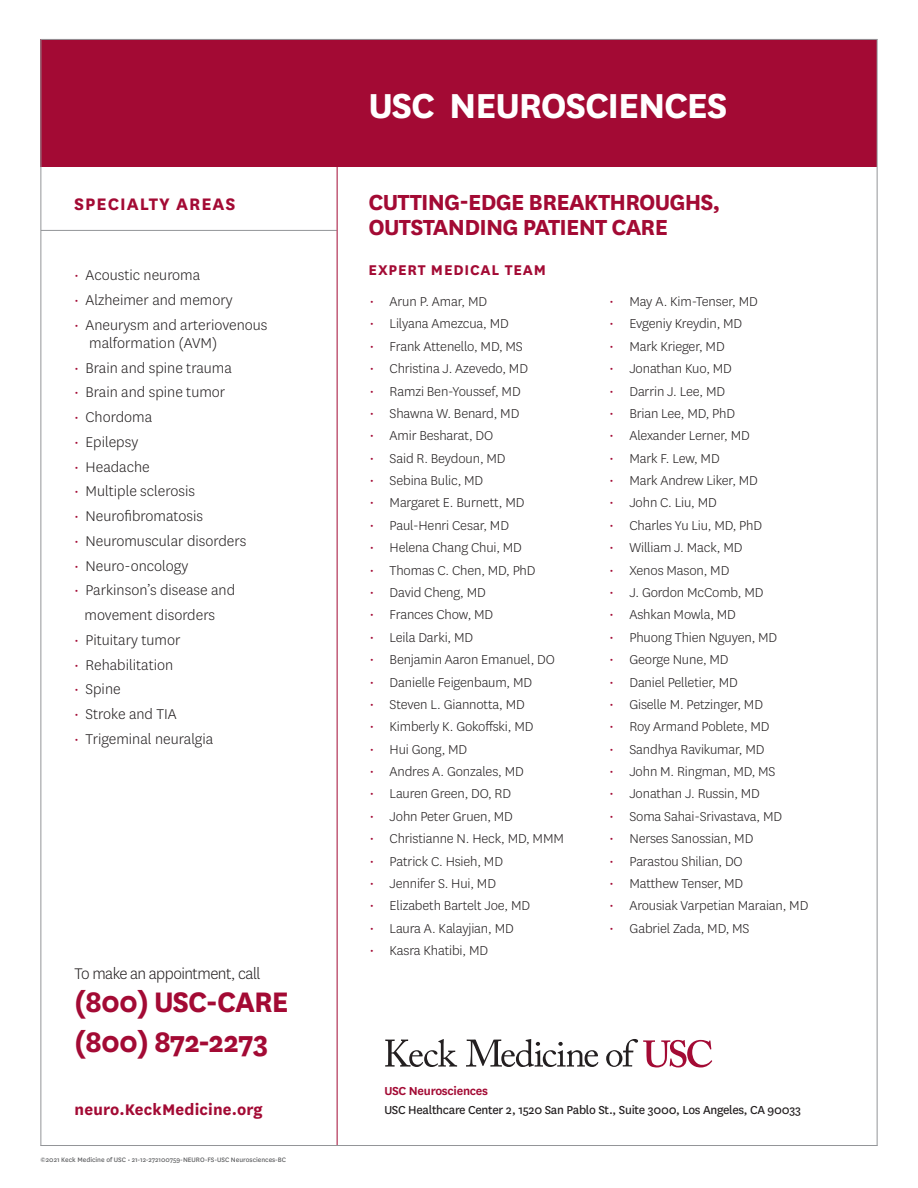
<style>
.page{position:relative;width:918px;height:1188px;background:#fff}
.page>*{position:absolute;margin:0;border:0;box-sizing:border-box;transform-origin:0 0}
.t1{font:700 40.5px "National";letter-spacing:-.03em;color:#fff}
.t2{font:700 33px/39.8px "National";letter-spacing:-.03em;color:#a30a34}
.t3{font:700 25.5px/25.5px "National";letter-spacing:-.03em;color:#a30a34}
.t4{font:700 19.5px "National";letter-spacing:.05em;color:#a30a34}
.t5{font:300 18px "National";letter-spacing:-.03em;color:#231f20}
.t6{font:700 18px "National";letter-spacing:.01em;color:#a30a34}
.t7{font:300 16.5px/18px "National";color:#231f20}
.t8{font:700 16.5px "National";letter-spacing:.05em;color:#a30a34}
.t9{font:300 15px "National";letter-spacing:-.01em;color:#231f20}
.t10{font:13.5px "National";letter-spacing:-.02em;color:#231f20}
.t11{font:600 13.5px "National";letter-spacing:-.02em;color:#a30a34}
.t12{font:7.5px "National";color:#57585a}
.s1{color:#a30a34}
.s2{font-size:16.5px;color:#a30a34}
</style>
<div class="page">
<div style="left:40px;top:39px;width:838px;height:128px;background:#a30a34"></div>
<hr style="left:40px;top:1145px;width:838px;height:1px;background:#939598">
<hr style="left:41px;top:230px;width:296px;height:1px;background:#939598">
<hr style="left:337px;top:40px;width:1px;height:1105px;background:#a30a34">
<hr style="left:40px;top:39px;width:1px;height:1107px;background:#939598">
<hr style="left:40px;top:39px;width:838px;height:1px;background:#939598">
<hr style="left:877px;top:39px;width:1px;height:1107px;background:#939598">
<svg style="left:385px;top:1039px;width:72px;height:28px"></svg>
<svg style="left:466px;top:1039px;width:132px;height:28px"></svg>
<svg style="left:606px;top:1039px;width:106px;height:28px"></svg>
<h3 class="t4" style="left:74px;top:190px;width:163px">SPECIALTY AREAS</h3>
<p class="t7" style="left:74px;top:266px;width:128px"><span class="s1">•</span> Acoustic neuroma</p>
<p class="t7" style="left:74px;top:291px;width:160px"><span class="s1">•</span> Alzheimer and memory</p>
<p class="t7" style="left:89px;top:315px;width:180px;text-indent:-15px"><span class="s1">•</span> Aneurysm and arteriovenous malformation (AVM)</p>
<p class="t7" style="left:74px;top:358px;width:159px"><span class="s1">•</span> Brain and spine trauma</p>
<p class="t7" style="left:74px;top:383px;width:153px"><span class="s1">•</span> Brain and spine tumor</p>
<p class="t7" style="left:74px;top:408px;width:79px"><span class="s1">•</span> Chordoma</p>
<p class="t7" style="left:74px;top:432px;width:66px"><span class="s1">•</span> Epilepsy</p>
<p class="t7" style="left:74px;top:457px;width:77px"><span class="s1">•</span> Headache</p>
<p class="t7" style="left:74px;top:482px;width:122px"><span class="s1">•</span> Multiple sclerosis</p>
<p class="t7" style="left:74px;top:507px;width:130px"><span class="s1">•</span> Neurofibromatosis</p>
<p class="t7" style="left:74px;top:531px;width:174px"><span class="s1">•</span> Neuromuscular disorders</p>
<p class="t7" style="left:74px;top:556px;width:116px"><span class="s1">•</span> Neuro-oncology</p>
<p class="t7" style="left:74px;top:578px;width:162px;line-height:24.8px;text-align:center"><span class="s1">•</span> Parkinson’s disease and movement disorders</p>
<p class="t7" style="left:74px;top:630px;width:108px"><span class="s1">•</span> Pituitary tumor</p>
<p class="t7" style="left:74px;top:655px;width:101px"><span class="s1">•</span> Rehabilitation</p>
<p class="t7" style="left:74px;top:680px;width:48px"><span class="s1">•</span> Spine</p>
<p class="t7" style="left:74px;top:705px;width:104px"><span class="s1">•</span> Stroke and TIA</p>
<p class="t7" style="left:74px;top:729px;width:141px"><span class="s1">•</span> Trigeminal neuralgia</p>
<p class="t5" style="left:75px;top:962px;width:187px">To make an appointment, call</p>
<h2 class="t2" style="left:75px;top:980px;width:216px">(800) USC-CARE (800) 872-2273</h2>
<p class="t6" style="left:75px;top:1096px;width:190px">neuro.KeckMedicine.org</p>
<p class="t12" style="left:41px;top:1155px;width:247px">©2021 Keck Medicine of USC • 21-12-272100759-NEURO-FS-USC Neurosciences-BC</p>
<h1 class="t1" style="left:369px;top:77px;width:360px">USC NEUROSCIENCES</h1>
<h3 class="t3" style="left:369px;top:187px;width:353px">CUTTING-EDGE BREAKTHROUGHS,<br>OUTSTANDING PATIENT CARE</h3>
<p class="t8" style="left:369px;top:258px;width:179px">EXPERT MEDICAL TEAM</p>
<p class="t9" style="left:369px;top:292px;width:119px"><span class="s2">•</span> Arun P. Amar, MD</p>
<p class="t9" style="left:369px;top:315px;width:141px"><span class="s2">•</span> Lilyana Amezcua, MD</p>
<p class="t9" style="left:369px;top:337px;width:155px"><span class="s2">•</span> Frank Attenello, MD, MS</p>
<p class="t9" style="left:369px;top:359px;width:160px"><span class="s2">•</span> Christina J. Azevedo, MD</p>
<p class="t9" style="left:369px;top:382px;width:153px"><span class="s2">•</span> Ramzi Ben-Youssef, MD</p>
<p class="t9" style="left:369px;top:404px;width:152px"><span class="s2">•</span> Shawna W. Benard, MD</p>
<p class="t9" style="left:369px;top:426px;width:125px"><span class="s2">•</span> Amir Besharat, DO</p>
<p class="t9" style="left:369px;top:449px;width:138px"><span class="s2">•</span> Said R. Beydoun, MD</p>
<p class="t9" style="left:369px;top:471px;width:115px"><span class="s2">•</span> Sebina Bulic, MD</p>
<p class="t9" style="left:369px;top:494px;width:157px"><span class="s2">•</span> Margaret E. Burnett, MD</p>
<p class="t9" style="left:369px;top:516px;width:141px"><span class="s2">•</span> Paul-Henri Cesar, MD</p>
<p class="t9" style="left:369px;top:538px;width:154px"><span class="s2">•</span> Helena Chang Chui, MD</p>
<p class="t9" style="left:369px;top:561px;width:168px"><span class="s2">•</span> Thomas C. Chen, MD, PhD</p>
<p class="t9" style="left:369px;top:583px;width:118px"><span class="s2">•</span> David Cheng, MD</p>
<p class="t9" style="left:369px;top:605px;width:125px"><span class="s2">•</span> Frances Chow, MD</p>
<p class="t9" style="left:369px;top:628px;width:105px"><span class="s2">•</span> Leila Darki, MD</p>
<p class="t9" style="left:369px;top:650px;width:187px"><span class="s2">•</span> Benjamin Aaron Emanuel, DO</p>
<p class="t9" style="left:369px;top:673px;width:164px"><span class="s2">•</span> Danielle Feigenbaum, MD</p>
<p class="t9" style="left:369px;top:695px;width:157px"><span class="s2">•</span> Steven L. Giannotta, MD</p>
<p class="t9" style="left:369px;top:717px;width:166px"><span class="s2">•</span> Kimberly K. Gokoffski, MD</p>
<p class="t9" style="left:369px;top:740px;width:99px"><span class="s2">•</span> Hui Gong, MD</p>
<p class="t9" style="left:369px;top:762px;width:156px"><span class="s2">•</span> Andres A. Gonzales, MD</p>
<p class="t9" style="left:369px;top:785px;width:143px"><span class="s2">•</span> Lauren Green, DO, RD</p>
<p class="t9" style="left:369px;top:807px;width:145px"><span class="s2">•</span> John Peter Gruen, MD</p>
<p class="t9" style="left:369px;top:829px;width:196px"><span class="s2">•</span> Christianne N. Heck, MD, MMM</p>
<p class="t9" style="left:369px;top:852px;width:135px"><span class="s2">•</span> Patrick C. Hsieh, MD</p>
<p class="t9" style="left:369px;top:874px;width:128px"><span class="s2">•</span> Jennifer S. Hui, MD</p>
<p class="t9" style="left:369px;top:896px;width:162px"><span class="s2">•</span> Elizabeth Bartelt Joe, MD</p>
<p class="t9" style="left:369px;top:919px;width:146px"><span class="s2">•</span> Laura A. Kalayjian, MD</p>
<p class="t9" style="left:369px;top:941px;width:120px"><span class="s2">•</span> Kasra Khatibi, MD</p>
<p class="t9" style="left:609px;top:292px;width:150px"><span class="s2">•</span> May A. Kim-Tenser, MD</p>
<p class="t9" style="left:609px;top:315px;width:135px"><span class="s2">•</span> Evgeniy Kreydin, MD</p>
<p class="t9" style="left:609px;top:337px;width:117px"><span class="s2">•</span> Mark Krieger, MD</p>
<p class="t9" style="left:609px;top:359px;width:124px"><span class="s2">•</span> Jonathan Kuo, MD</p>
<p class="t9" style="left:609px;top:382px;width:117px"><span class="s2">•</span> Darrin J. Lee, MD</p>
<p class="t9" style="left:609px;top:404px;width:128px"><span class="s2">•</span> Brian Lee, MD, PhD</p>
<p class="t9" style="left:609px;top:426px;width:142px"><span class="s2">•</span> Alexander Lerner, MD</p>
<p class="t9" style="left:609px;top:449px;width:112px"><span class="s2">•</span> Mark F. Lew, MD</p>
<p class="t9" style="left:609px;top:471px;width:150px"><span class="s2">•</span> Mark Andrew Liker, MD</p>
<p class="t9" style="left:609px;top:494px;width:109px"><span class="s2">•</span> John C. Liu, MD</p>
<p class="t9" style="left:609px;top:516px;width:155px"><span class="s2">•</span> Charles Yu Liu, MD, PhD</p>
<p class="t9" style="left:609px;top:538px;width:135px"><span class="s2">•</span> William J. Mack, MD</p>
<p class="t9" style="left:609px;top:561px;width:122px"><span class="s2">•</span> Xenos Mason, MD</p>
<p class="t9" style="left:609px;top:583px;width:156px"><span class="s2">•</span> J. Gordon McComb, MD</p>
<p class="t9" style="left:609px;top:605px;width:128px"><span class="s2">•</span> Ashkan Mowla, MD</p>
<p class="t9" style="left:609px;top:628px;width:170px"><span class="s2">•</span> Phuong Thien Nguyen, MD</p>
<p class="t9" style="left:609px;top:650px;width:121px"><span class="s2">•</span> George Nune, MD</p>
<p class="t9" style="left:609px;top:673px;width:130px"><span class="s2">•</span> Daniel Pelletier, MD</p>
<p class="t9" style="left:609px;top:695px;width:155px"><span class="s2">•</span> Giselle M. Petzinger, MD</p>
<p class="t9" style="left:609px;top:717px;width:162px"><span class="s2">•</span> Roy Armand Poblete, MD</p>
<p class="t9" style="left:609px;top:740px;width:157px"><span class="s2">•</span> Sandhya Ravikumar, MD</p>
<p class="t9" style="left:609px;top:762px;width:168px"><span class="s2">•</span> John M. Ringman, MD, MS</p>
<p class="t9" style="left:609px;top:785px;width:152px"><span class="s2">•</span> Jonathan J. Russin, MD</p>
<p class="t9" style="left:609px;top:807px;width:174px"><span class="s2">•</span> Soma Sahai-Srivastava, MD</p>
<p class="t9" style="left:609px;top:829px;width:146px"><span class="s2">•</span> Nerses Sanossian, MD</p>
<p class="t9" style="left:609px;top:852px;width:135px"><span class="s2">•</span> Parastou Shilian, DO</p>
<p class="t9" style="left:609px;top:874px;width:136px"><span class="s2">•</span> Matthew Tenser, MD</p>
<p class="t9" style="left:609px;top:896px;width:201px"><span class="s2">•</span> Arousiak Varpetian Maraian, MD</p>
<p class="t9" style="left:609px;top:919px;width:142px"><span class="s2">•</span> Gabriel Zada, MD, MS</p>
<p class="t11" style="left:384px;top:1082px;width:105px">USC Neurosciences</p>
<p class="t10" style="left:384px;top:1101px;width:418px">USC Healthcare Center 2, 1520 San Pablo St., Suite 3000, Los Angeles, CA 90033</p>
</div>
